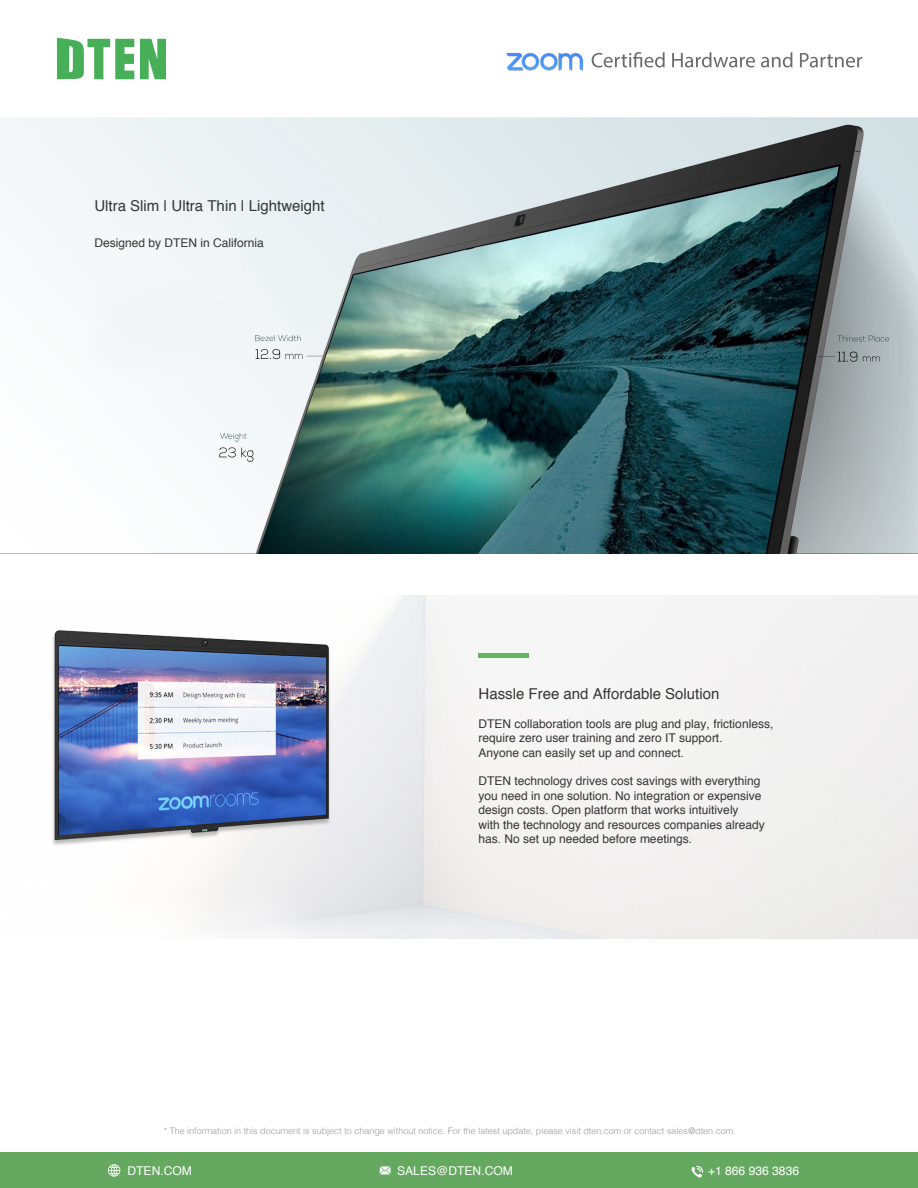
<style>
.page{position:relative;width:918px;height:1188px;background:#fff}
.page>*{position:absolute;margin:0;border:0;box-sizing:border-box;transform-origin:0 0}
.t1{font:15px "Helvetica";color:#353535}
.t2{font:12.15px "Helvetica";color:#fff}
.t3{font:12px/14.4px "Helvetica";color:#353535}
.t4{font:300 9px "Helvetica";color:#999}
</style>
<div class="page">
<img style="left:0;top:118px;width:918px;height:435px">
<img style="left:52px;top:596px;width:866px;height:343px">
<img style="left:479px;top:653px;width:49px;height:4px">
<svg style="left:57px;top:38px;width:77px;height:41px"></svg>
<svg style="left:140px;top:39px;width:26px;height:40px"></svg>
<img style="left:506px;top:52px;width:76px;height:19px">
<svg style="left:592px;top:52px;width:270px;height:15px"></svg>
<div style="left:0;top:1152px;width:918px;height:36px;background:#65a860"></div>
<svg style="left:692px;top:1166px;width:11px;height:12px"></svg>
<svg style="left:380px;top:1166px;width:11px;height:8px"></svg>
<svg style="left:108px;top:1164px;width:12px;height:13px"></svg>
<p class="t1" style="left:94px;top:194px;width:232px">Ultra Slim | Ultra Thin | Lightweight</p>
<p class="t3" style="left:94px;top:236px;width:171px">Designed by DTEN in California</p>
<p class="t1" style="left:479px;top:682px;width:242px">Hassle Free and Affordable Solution</p>
<p class="t3" style="left:479px;top:717px;width:296px">DTEN collaboration tools are plug and play, frictionless, require zero user training and zero IT support.<br>Anyone can easily set up and connect.</p>
<p class="t3" style="left:479px;top:774px;width:288px">DTEN technology drives cost savings with everything you need in one solution. No integration or expensive design costs. Open platform that works intuitively<br>with the technology and resources companies already has. No set up needed before meetings.</p>
<p class="t4" style="left:164px;top:1123px;width:573px">* The information in this document is subject to change without notice. For the latest update, please visit dten.com or contact sales@dten.com.</p>
<p class="t2" style="left:127px;top:1161px;width:66px">DTEN.COM</p>
<p class="t2" style="left:397px;top:1161px;width:117px">SALES@DTEN.COM</p>
<p class="t2" style="left:708px;top:1161px;width:93px">+1 866 936 3836</p>
</div>
